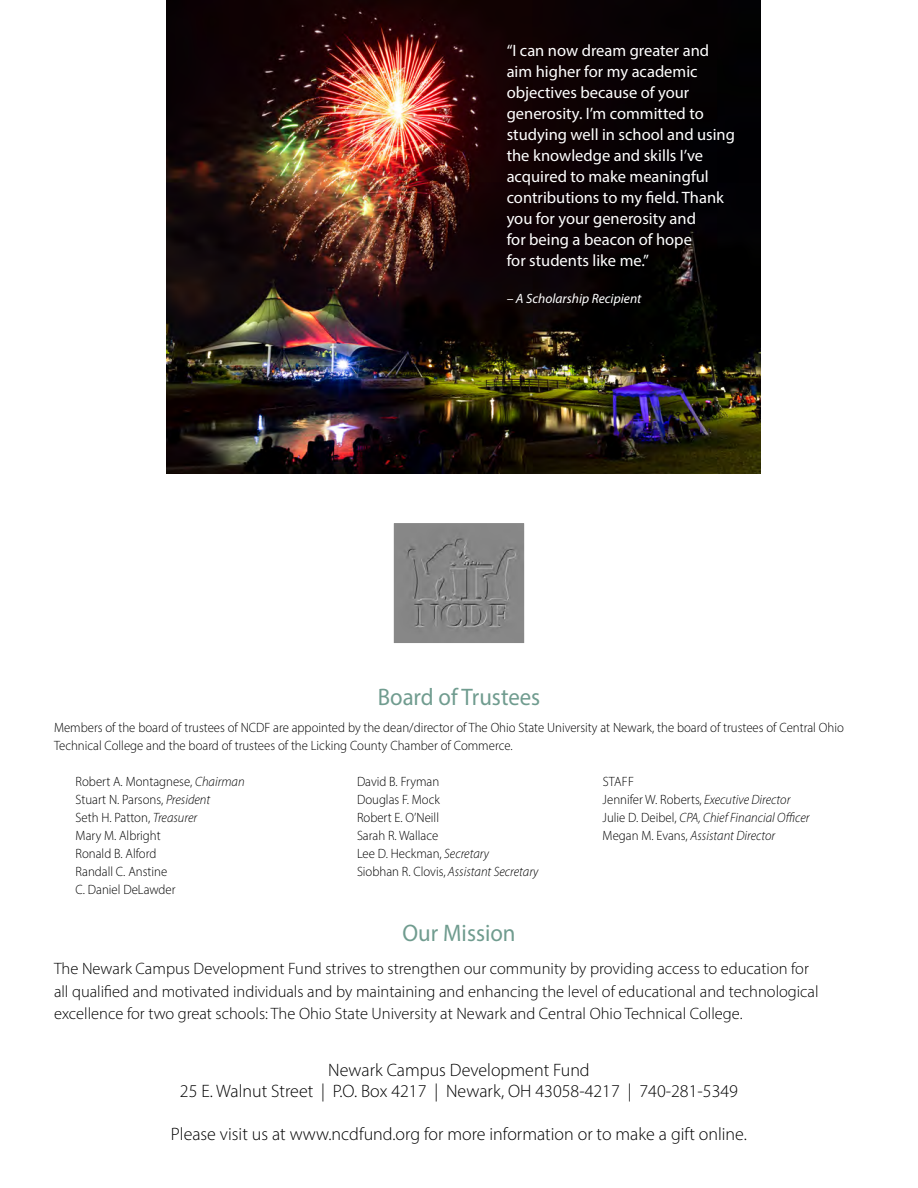
<style>
.page{position:relative;width:918px;height:1188px;background:#fff}
.page>*{position:absolute;margin:0;border:0;box-sizing:border-box;transform-origin:0 0}
.t1{font:24px "Myriad Pro";color:#709c8f;scale:.95 1}
.t2{font:300 18px/21.6px "Myriad Pro";color:#000;text-align:center}
.t3{font:300 16.5px/22.5px "Myriad Pro";color:#000}
.t4{font:16.5px/21px "Myriad Pro";color:#fff}
.t5{font:300 13.5px/18px "Myriad Pro";color:#000;scale:.95 1}
.t6{font:italic 300 13.5px/18px "Myriad Pro";color:#000;scale:.95 1}
.t7{font:italic 13.5px "Myriad Pro";color:#fff}
.s1{font-style:normal}
.s2{font-style:italic}
</style>
<div class="page">
<img style="left:395px;top:524px;width:128px;height:118px">
<div style="left:391px;top:520px;width:136px;height:126px;border:3px solid #fff"></div>
<img style="left:166px;top:0;width:594px;height:473px">
<p class="t4" style="left:507px;top:40px;width:230px">“I can now dream greater and aim higher for my academic objectives because of your generosity. I’m committed to studying well in school and using the knowledge and skills I’ve acquired to make meaningful contributions to my field. Thank you for your generosity and<br>for being a beacon of hope<br>for students like me.”</p>
<p class="t7" style="left:507px;top:291px;width:136px">– A Scholarship Recipient</p>
<h1 class="t1" style="left:378px;top:682px;width:173px">Board of Trustees</h1>
<p class="t5" style="left:54px;top:718px;width:833px">Members of the board of trustees of NCDF are appointed by the dean/director of The Ohio State University at Newark, the board of trustees of Central Ohio<br>Technical College and the board of trustees of the Licking County Chamber of Commerce.</p>
<p class="t6" style="left:603px;top:772px;width:219px"><span class="s1">STAFF<br>Jennifer W. Roberts,</span> Executive Director<br><span class="s1">Julie D. Deibel,</span> CPA, Chief Financial Officer<br><span class="s1">Megan M. Evans,</span> Assistant Director</p>
<p class="t5" style="left:76px;top:772px;width:179px">Robert A. Montagnese, <span class="s2">Chairman<br></span>Stuart N. Parsons, <span class="s2">President<br></span>Seth H. Patton, <span class="s2">Treasurer<br></span>Mary M. Albright<br>Ronald B. Alford<br>Randall C. Anstine<br>C. Daniel DeLawder</p>
<p class="t5" style="left:357px;top:772px;width:193px">David B. Fryman<br>Douglas F. Mock<br>Robert E. O’Neill<br>Sarah R. Wallace<br>Lee D. Heckman, <span class="s2">Secretary<br></span>Siobhan R. Clovis, <span class="s2">Assistant Secretary</span></p>
<h1 class="t1" style="left:402px;top:918px;width:121px">Our Mission</h1>
<p class="t3" style="left:54px;top:957px;width:766px">The Newark Campus Development Fund strives to strengthen our community by providing access to education for all qualified and motivated individuals and by maintaining and enhancing the level of educational and technological excellence for two great schools: The Ohio State University at Newark and Central Ohio Technical College.</p>
<h2 class="t2" style="left:180px;top:1059px;width:560px">Newark Campus Development Fund<br>25 E. Walnut Street | P.O. Box 4217 | Newark, OH 43058-4217 | 740-281-5349</h2>
<h2 class="t2" style="left:171px;top:1124px;width:578px">Please visit us at www.ncdfund.org for more information or to make a gift online.</h2>
</div>
